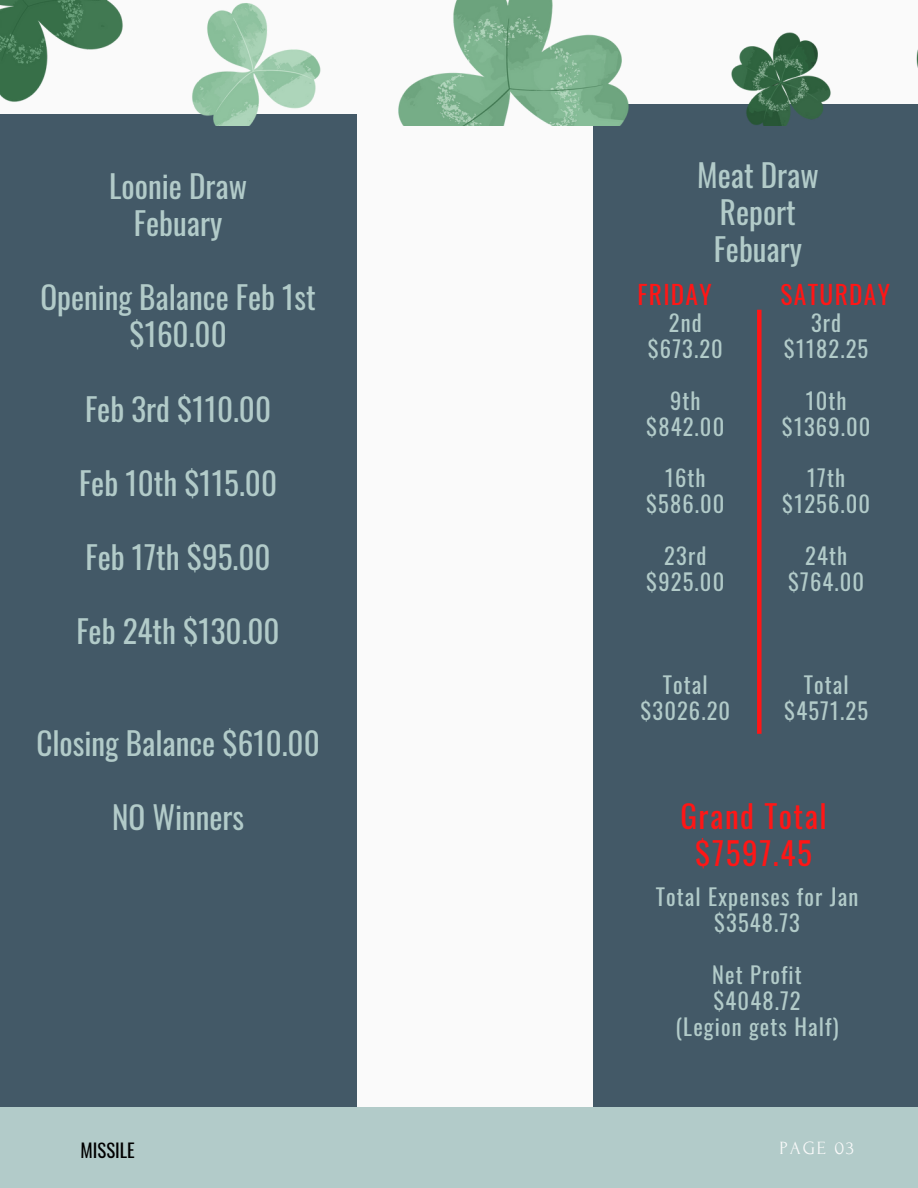
<style>
.page{position:relative;width:918px;height:1188px;background:#fafafa}
.page>*{position:absolute;margin:0;border:0;box-sizing:border-box;transform-origin:0 0}
.t1{font:31.2px/37.2px "Oswald";color:#b2cbc9;text-align:center}
.t2{font:31.2px/37.2px "Oswald";letter-spacing:.05em;color:#ff1616;text-align:center}
.t3{font:25.5px "Oswald";letter-spacing:.05em;color:#ff1616}
.t4{font:22.5px/25.8px "Oswald";letter-spacing:.05em;color:#b2cbc9;text-align:center}
.t5{font:18.75px "Oswald";color:#000}
.t6{font:18.6px "Forum";letter-spacing:.1em;color:#fafafa}
</style>
<div class="page">
<div style="left:594px;top:104px;width:324px;height:1024px;background:#435967"></div>
<div style="left:0;top:114px;width:357px;height:993px;background:#435967"></div>
<div style="left:0;top:1107px;width:918px;height:81px;background:#b2cbc9"></div>
<img style="left:0;top:0;width:918px;height:126px">
<div style="left:757px;top:310px;width:5px;height:424px;background:#ff1616"></div>
<h1 class="t1" style="left:109px;top:166px;width:139px">Loonie Draw<br>Febuary</h1>
<h1 class="t1" style="left:40px;top:277px;width:277px">Opening Balance Feb 1st $160.00</h1>
<h1 class="t1" style="left:85px;top:389px;width:188px">Feb 3rd $110.00</h1>
<h1 class="t1" style="left:79px;top:463px;width:200px">Feb 10th $115.00</h1>
<h1 class="t1" style="left:86px;top:537px;width:186px">Feb 17th $95.00</h1>
<h1 class="t1" style="left:76px;top:612px;width:205px">Feb 24th $130.00</h1>
<p class="t1" style="left:36px;top:723px;width:285px">Closing Balance $610.00</p>
<p class="t1" style="left:112px;top:797px;width:134px">NO Winners</p>
<h3 class="t1" style="left:697px;top:155px;width:123px">Meat Draw<br>Report<br>Febuary</h3>
<h3 class="t3" style="left:781px;top:275px;width:111px">SATURDAY</h3>
<h3 class="t4" style="left:648px;top:309px;width:77px">2nd $673.20</h3>
<h3 class="t4" style="left:646px;top:387px;width:80px">9th $842.00</h3>
<h2 class="t4" style="left:646px;top:464px;width:80px">16th $586.00</h2>
<h3 class="t4" style="left:646px;top:542px;width:80px">23rd $925.00</h3>
<h3 class="t3" style="left:638px;top:275px;width:76px">FRIDAY</h3>
<h3 class="t4" style="left:784px;top:309px;width:86px">3rd $1182.25</h3>
<h3 class="t4" style="left:782px;top:387px;width:90px">10th $1369.00</h3>
<h3 class="t4" style="left:782px;top:464px;width:90px">17th $1256.00</h3>
<h1 class="t4" style="left:788px;top:542px;width:78px">24th $764.00</h1>
<h3 class="t4" style="left:640px;top:671px;width:91px">Total $3026.20</h3>
<h3 class="t4" style="left:784px;top:671px;width:85px">Total $4571.25</h3>
<h3 class="t2" style="left:680px;top:796px;width:148px">Grand Total $7597.45</h3>
<h1 class="t4" style="left:656px;top:883px;width:204px">Total Expenses for Jan $3548.73</h1>
<h1 class="t4" style="left:675px;top:961px;width:165px">Net Profit $4048.72<br>(Legion gets Half)</h1>
<h1 class="t5" style="left:81px;top:1136px;width:56px">MISSILE</h1>
<h2 class="t6" style="left:780px;top:1138px;width:76px">PAGE 03</h2>
</div>
